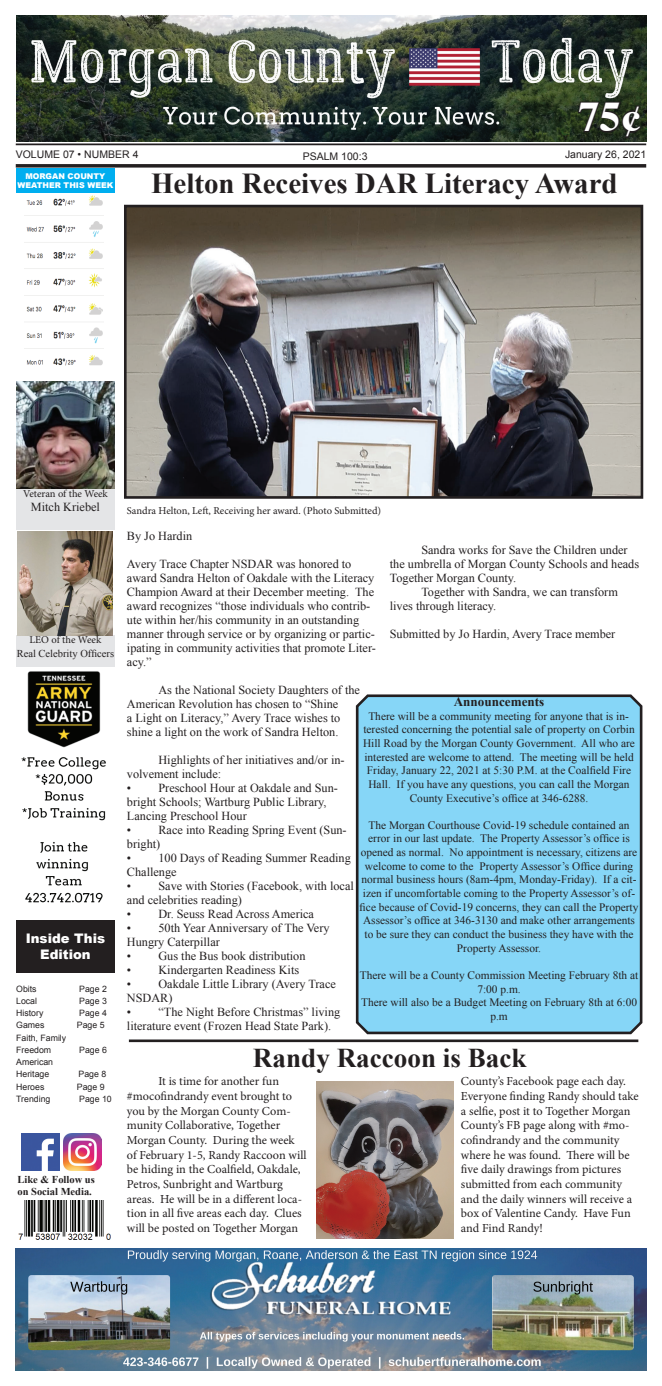
<style>
.page{position:relative;width:662px;height:1386px;background:#fff}
.page>*{position:absolute;margin:0;border:0;box-sizing:border-box;transform-origin:0 0}
.t1{font:700 42.26px "Times";color:#fff}
.t2{font:700 28.88px "Times New Roman";color:#231f20}
.t3{font:700 27.12px "Times New Roman";color:#231f20}
.t4{font:900 13.21px/15.8px "Arial";color:#fff;text-align:center}
.t5{font:700 13.12px "Times New Roman";color:#231f20}
.t6{font:12.25px/14px "Times New Roman";color:#231f20}
.t7{font:12.25px/14.7px "Minion Pro";color:#231f20}
.t8{font:11.38px/13.7px "Times New Roman";color:#231f20;text-align:center}
.t9{font:10.5px "Minion Pro";letter-spacing:-.005em;color:#231f20}
.t10{font:10.5px "Arial";color:#231f20}
.t11{font:700 10.5px/12.6px "Times New Roman";color:#231f20}
.t12{font:10.5px "Times New Roman";color:#231f20}
.t13{font:8.75px/12.2px "Arial";color:#231f20}
.t14{font:900 7.96px/9.5px "Arial";color:#fff;text-align:center}
</style>
<div class="page">
<hr style="left:16px;top:144px;width:630px;height:1px;background:#231f20">
<svg style="left:16px;top:164px;width:630px;height:4px;fill:#2b2728"></svg>
<img style="left:16px;top:16px;width:630px;height:126px">
<svg style="left:576px;top:101px;width:66px;height:38px"></svg>
<img style="left:16px;top:1249px;width:630px;height:121px">
<div style="left:16px;top:168px;width:99px;height:25px;background:#00aeef"></div>
<div style="left:16px;top:920px;width:99px;height:52px;background:#231f20"></div>
<img style="left:21px;top:671px;width:85px;height:232px">
<img style="left:18px;top:1201px;width:92px;height:39px">
<img style="left:24px;top:195px;width:79px;height:171px">
<img style="left:16px;top:381px;width:99px;height:109px">
<div style="left:16px;top:490px;width:99px;height:40px;background:#e4e5e7"></div>
<img style="left:22px;top:1133px;width:37px;height:38px">
<img style="left:64px;top:1133px;width:37px;height:38px">
<div style="left:16px;top:635px;width:99px;height:31px;background:#e4e5e7"></div>
<img style="left:18px;top:532px;width:94px;height:103px">
<img style="left:128px;top:209px;width:511px;height:286px">
<div style="left:124px;top:205px;width:519px;height:294px;border:3px solid #231f20"></div>
<img style="left:316px;top:1082px;width:137px;height:157px">
<hr style="left:129px;top:1040px;width:509px;height:2px;background:#231f20">
<svg style="left:355px;top:694px;width:288px;height:341px"></svg>
<h1 class="t1" style="left:578px;top:77px;width:65px">75¢</h1>
<p class="t10" style="left:16px;top:148px;width:124px">VOLUME 07 • NUMBER 4</p>
<p class="t10" style="left:565px;top:148px;width:83px">January 26, 2021</p>
<p class="t14" style="left:17px;top:171px;width:97px">MORGAN COUNTY<br>WEATHER THIS WEEK</p>
<p class="t10" style="left:302px;top:149px;width:66px">PSALM 100:3</p>
<h2 class="t2" style="left:151px;top:163px;width:468px">Helton Receives DAR Literacy Award</h2>
<p class="t9" style="left:23px;top:487px;width:86px">Veteran of the Week</p>
<p class="t6" style="left:31px;top:500px;width:71px">Mitch Kriebel</p>
<p class="t9" style="left:30px;top:632px;width:73px">LEO of the Week</p>
<p class="t12" style="left:17px;top:646px;width:99px">Real Celebrity Officers</p>
<p class="t4" style="left:26px;top:930px;width:81px">Inside This<br>Edition</p>
<p class="t13" style="left:16px;top:983px;width:22px">Obits</p>
<p class="t13" style="left:79px;top:983px;width:29px">Page 2</p>
<p class="t13" style="left:16px;top:995px;width:22px">Local</p>
<p class="t13" style="left:79px;top:995px;width:29px">Page 3</p>
<p class="t13" style="left:16px;top:1007px;width:29px">History</p>
<p class="t13" style="left:79px;top:1007px;width:29px">Page 4</p>
<p class="t13" style="left:16px;top:1019px;width:30px">Games</p>
<p class="t13" style="left:77px;top:1019px;width:29px">Page 5</p>
<p class="t13" style="left:16px;top:1032px;width:52px">Faith, Family<br>Freedom</p>
<p class="t13" style="left:79px;top:1044px;width:29px">Page 6</p>
<p class="t13" style="left:16px;top:1056px;width:38px">American<br>Heritage</p>
<p class="t13" style="left:78px;top:1068px;width:29px">Page 8</p>
<p class="t13" style="left:16px;top:1081px;width:30px">Heroes</p>
<p class="t13" style="left:77px;top:1081px;width:29px">Page 9</p>
<p class="t13" style="left:16px;top:1093px;width:36px">Trending</p>
<p class="t13" style="left:79px;top:1093px;width:34px">Page 10</p>
<p class="t11" style="left:18px;top:1173px;width:79px">Like &amp; Follow us on Social Media.</p>
<p class="t9" style="left:127px;top:504px;width:256px">Sandra Helton, Left, Receiving her award. (Photo Submitted)</p>
<p class="t6" style="left:127px;top:529px;width:67px">By Jo Hardin</p>
<p class="t6" style="left:127px;top:557px;width:250px">Avery Trace Chapter NSDAR was honored to award Sandra Helton of Oakdale with the Literacy Champion Award at their December meeting. The award recognizes “those individuals who contrib&shy;ute within her/his community in an outstanding manner through service or by organizing or partic&shy;ipating in community activities that promote Liter&shy;acy.”</p>
<p class="t6" style="left:127px;top:683px;width:234px;text-indent:31px">As the National Society Daughters of the American Revolution has chosen to “Shine<br>a Light on Literacy,” Avery Trace wishes to shine a light on the work of Sandra Helton.</p>
<p class="t6" style="left:127px;top:753px;width:219px;text-indent:31px">Highlights of her initiatives and/or in&shy;volvement include:</p>
<p class="t6" style="left:127px;top:781px;width:212px">• Preschool Hour at Oakdale and Sun&shy;bright Schools; Wartburg Public Library,<br>Lancing Preschool Hour</p>
<p class="t6" style="left:127px;top:823px;width:221px">• Race into Reading Spring Event (Sun&shy;bright)</p>
<p class="t6" style="left:127px;top:851px;width:225px">• 100 Days of Reading Summer Reading<br>Challenge</p>
<p class="t6" style="left:127px;top:879px;width:228px">• Save with Stories (Facebook, with local and celebrities reading)</p>
<p class="t6" style="left:127px;top:907px;width:188px">• Dr. Seuss Read Across America</p>
<p class="t6" style="left:127px;top:921px;width:204px">• 50th Year Anniversary of The Very<br>Hungry Caterpillar</p>
<p class="t6" style="left:127px;top:949px;width:180px">• Gus the Bus book distribution</p>
<p class="t6" style="left:127px;top:963px;width:174px">• Kindergarten Readiness Kits</p>
<p class="t6" style="left:127px;top:977px;width:210px">• Oakdale Little Library (Avery Trace<br>NSDAR)</p>
<p class="t6" style="left:127px;top:1005px;width:215px">• “The Night Before Christmas” living literature event (Frozen Head State Park).</p>
<p class="t6" style="left:421px;top:543px;width:208px">Sandra works for Save the Children under</p>
<p class="t6" style="left:390px;top:557px;width:251px">the umbrella of Morgan County Schools and heads</p>
<p class="t6" style="left:390px;top:571px;width:128px">Together Morgan County.</p>
<p class="t6" style="left:421px;top:585px;width:198px">Together with Sandra, we can transform</p>
<p class="t6" style="left:390px;top:599px;width:108px">lives through literacy.</p>
<p class="t6" style="left:390px;top:627px;width:227px">Submitted by Jo Hardin, Avery Trace member</p>
<p class="t5" style="left:453px;top:693px;width:92px">Announcements</p>
<p class="t8" style="left:363px;top:709px;width:273px">There will be a community meeting for anyone that is in&shy;terested concerning the potential sale of property on Corbin Hill Road by the Morgan County Government. All who are interested are welcome to attend. The meeting will be held Friday, January 22, 2021 at 5:30 P.M. at the Coalfield Fire Hall. If you have any questions, you can call the Morgan County Executive’s office at 346-6288.</p>
<p class="t8" style="left:359px;top:818px;width:280px">The Morgan Courthouse Covid-19 schedule contained an error in our last update. The Property Assessor’s office is opened as normal. No appointment is necessary, citizens are welcome to come to the Property Assessor’s Office during normal business hours (8am-4pm, Monday-Friday). If a cit&shy;izen if uncomfortable coming to the Property Assessor’s of&shy;fice because of Covid-19 concerns, they can call the Property Assessor’s office at 346-3130 and make other arrangements to be sure they can conduct the business they have with the Property Assessor.</p>
<p class="t8" style="left:360px;top:968px;width:280px">There will be a County Commission Meeting February 8th at<br>7:00 p.m.<br>There will also be a Budget Meeting on February 8th at 6:00 p.m</p>
<h3 class="t3" style="left:253px;top:1039px;width:275px">Randy Raccoon is Back</h3>
<p class="t7" style="left:127px;top:1074px;width:181px;text-indent:31px">It is time for another fun #mocofindrandy event brought to you by the Morgan County Com&shy;munity Collaborative, Together<br>Morgan County. During the week of February 1-5, Randy Raccoon will be hiding in the Coalfield, Oakdale,<br>Petros, Sunbright and Wartburg areas. He will be in a different loca&shy;tion in all five areas each day. Clues will be posted on Together Morgan</p>
<p class="t7" style="left:461px;top:1074px;width:179px">County’s Facebook page each day.<br>Everyone finding Randy should take a selfie, post it to Together Morgan<br>County’s FB page along with #mo&shy;cofindrandy and the community where he was found. There will be five daily drawings from pictures submitted from each community and the daily winners will receive a box of Valentine Candy. Have Fun and Find Randy!</p>
</div>
